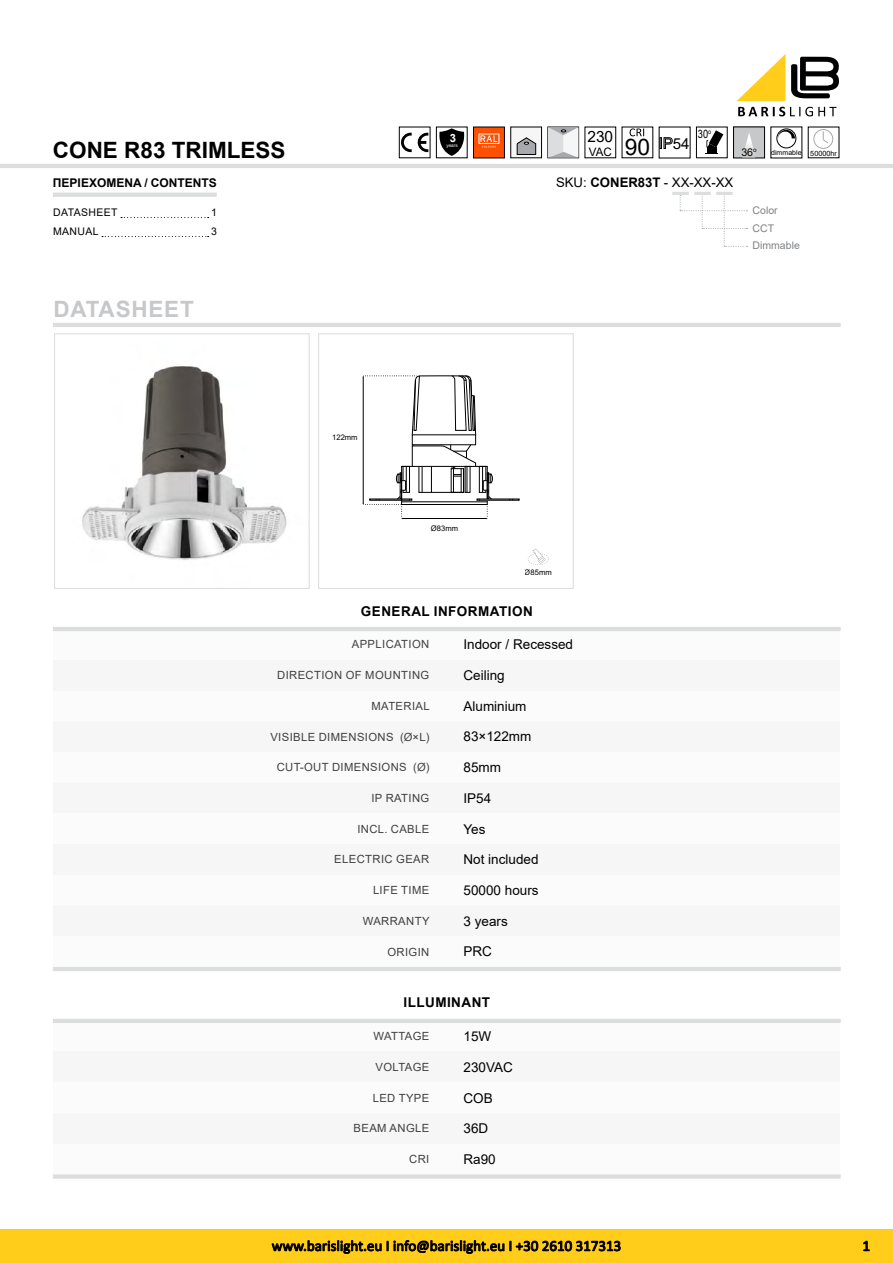
<style>
.page{position:relative;width:893px;height:1263px;background:#fff}
.page>*{position:absolute;margin:0;border:0;box-sizing:border-box;transform-origin:0 0}
.t1{font:22.8px "Arial";color:#000}
.t2{font:700 22.5px "Arial";color:#000}
.t3{font:700 22.5px "Arial";letter-spacing:.035em;color:#c7c8ca}
.t4{font:15.45px "Arial";color:#000}
.t5{font:15px "Calibri";color:#000}
.t6{font:13.5px "Arial";color:#000}
.t7{font:700 13.5px "Arial";letter-spacing:.035em;color:#000}
.t8{font:13.2px "Arial";color:#000}
.t9{font:700 12px "Arial";color:#000}
.t10{font:11.55px "Arial";color:#000}
.t11{font:11.4px "Arial Narrow";color:#000}
.t12{font:11.25px "Arial";letter-spacing:.035em;color:#414042}
.t13{font:11.25px "Arial";letter-spacing:.015em;color:#414042}
.t14{font:700 11.25px "Arial";color:#fff}
.t15{font:10.65px "Arial";color:#000}
.t16{font:10.5px "Arial";letter-spacing:.035em;color:#000}
.t17{font:10.5px "Arial";color:#808285}
.t18{font:7.65px "Arial";color:#000}
.t19{font:7.65px "Arial";color:#010101}
.t20{font:7.05px "Arial";color:#000}
.t21{font:4.65px "Arial";color:#fff}
.s1{font-weight:700}
.s2{font-size:7.2px}
</style>
<div class="page">
<svg style="left:738px;top:107px;width:98px;height:9px"></svg>
<svg style="left:791px;top:57px;width:48px;height:41px"></svg>
<svg style="left:737px;top:54px;width:48px;height:47px"></svg>
<div style="left:0;top:1229px;width:893px;height:34px;background:#ffcd1a"></div>
<svg style="left:272px;top:1240px;width:109px;height:13px"></svg>
<svg style="left:394px;top:1240px;width:110px;height:13px"></svg>
<svg style="left:510px;top:1241px;width:110px;height:10px"></svg>
<hr style="left:0;top:164px;width:893px;height:4px;background:#dcddde">
<svg style="left:863px;top:1241px;width:6px;height:10px"></svg>
<svg style="left:401px;top:133px;width:11px;height:19px"></svg>
<svg style="left:418px;top:133px;width:10px;height:19px"></svg>
<svg style="left:548px;top:127px;width:30px;height:31px"></svg>
<div style="left:511px;top:127px;width:31px;height:31px;background:#f6f6f6"></div>
<svg style="left:517px;top:138px;width:19px;height:17px"></svg>
<svg style="left:121px;top:217px;width:88px;height:1px"></svg>
<svg style="left:102px;top:236px;width:107px;height:1px"></svg>
<div style="left:473px;top:127px;width:31px;height:31px;background:#ff5001"></div>
<svg style="left:478px;top:134px;width:21px;height:14px"></svg>
<div style="left:53px;top:629px;width:393px;height:31px;background:#fbfbfb"></div>
<div style="left:53px;top:1021px;width:393px;height:30px;background:#fbfbfb"></div>
<div style="left:53px;top:875px;width:393px;height:30px;background:#fbfbfb"></div>
<div style="left:53px;top:813px;width:393px;height:31px;background:#fbfbfb"></div>
<div style="left:53px;top:936px;width:393px;height:31px;background:#fbfbfb"></div>
<div style="left:53px;top:721px;width:393px;height:31px;background:#f6f6f6"></div>
<div style="left:53px;top:1113px;width:393px;height:31px;background:#f6f6f6"></div>
<div style="left:53px;top:782px;width:393px;height:31px;background:#f6f6f6"></div>
<div style="left:53px;top:844px;width:393px;height:31px;background:#f6f6f6"></div>
<div style="left:53px;top:752px;width:393px;height:30px;background:#fbfbfb"></div>
<div style="left:53px;top:1144px;width:393px;height:30px;background:#fbfbfb"></div>
<div style="left:53px;top:690px;width:393px;height:31px;background:#fbfbfb"></div>
<div style="left:53px;top:1082px;width:393px;height:31px;background:#fbfbfb"></div>
<div style="left:446px;top:629px;width:394px;height:31px;background:#fbfbfb"></div>
<div style="left:446px;top:1021px;width:394px;height:30px;background:#fbfbfb"></div>
<div style="left:446px;top:875px;width:394px;height:30px;background:#fbfbfb"></div>
<div style="left:446px;top:813px;width:394px;height:31px;background:#fbfbfb"></div>
<div style="left:446px;top:936px;width:394px;height:31px;background:#fbfbfb"></div>
<div style="left:446px;top:721px;width:394px;height:31px;background:#f6f6f6"></div>
<div style="left:446px;top:1113px;width:394px;height:31px;background:#f6f6f6"></div>
<div style="left:446px;top:782px;width:394px;height:31px;background:#f6f6f6"></div>
<div style="left:446px;top:844px;width:394px;height:31px;background:#f6f6f6"></div>
<div style="left:446px;top:752px;width:394px;height:30px;background:#fbfbfb"></div>
<div style="left:446px;top:1144px;width:394px;height:30px;background:#fbfbfb"></div>
<div style="left:446px;top:690px;width:394px;height:31px;background:#fbfbfb"></div>
<div style="left:446px;top:1082px;width:394px;height:31px;background:#fbfbfb"></div>
<div style="left:53px;top:660px;width:393px;height:30px;background:#f6f6f6"></div>
<div style="left:53px;top:1051px;width:393px;height:31px;background:#f6f6f6"></div>
<div style="left:53px;top:905px;width:393px;height:31px;background:#f6f6f6"></div>
<div style="left:446px;top:660px;width:394px;height:30px;background:#f6f6f6"></div>
<div style="left:446px;top:1051px;width:394px;height:31px;background:#f6f6f6"></div>
<div style="left:446px;top:905px;width:394px;height:31px;background:#f6f6f6"></div>
<hr style="left:53px;top:627px;width:788px;height:4px;background:#dcddde">
<hr style="left:53px;top:1019px;width:788px;height:4px;background:#dcddde">
<hr style="left:53px;top:323px;width:788px;height:4px;background:#dcddde">
<hr style="left:53px;top:193px;width:164px;height:4px;background:#dcddde">
<hr style="left:53px;top:967px;width:788px;height:4px;background:#dcddde">
<div style="left:53px;top:1174px;width:788px;height:5px;background:#dcddde"></div>
<div style="left:813px;top:129px;width:20px;height:20px;border:1px solid #a7a9ac;border-radius:50%"></div>
<svg style="left:823px;top:131px;width:5px;height:12px"></svg>
<svg style="left:778px;top:130px;width:17px;height:8px"></svg>
<div style="left:777px;top:129px;width:19px;height:19px;border:1px solid #000;border-radius:50%"></div>
<img style="left:82px;top:366px;width:205px;height:194px">
<div style="left:54px;top:333px;width:256px;height:256px;border:1px solid #dcddde"></div>
<hr style="left:363px;top:377px;width:1px;height:126px;background:#000">
<svg style="left:362px;top:444px;width:131px;height:75px"></svg>
<svg style="left:362px;top:375px;width:114px;height:60px"></svg>
<svg style="left:528px;top:549px;width:21px;height:16px"></svg>
<div style="left:318px;top:333px;width:256px;height:256px;border:1px solid #dcddde"></div>
<div style="left:436px;top:127px;width:31px;height:31px;border:1px solid #000"></div>
<svg style="left:437px;top:128px;width:30px;height:28px"></svg>
<svg style="left:680px;top:195px;width:67px;height:52px"></svg>
<hr style="left:672px;top:192px;width:17px;height:3px;background:#dcddde">
<hr style="left:694px;top:192px;width:17px;height:3px;background:#dcddde">
<hr style="left:716px;top:192px;width:17px;height:3px;background:#dcddde">
<svg style="left:630px;top:128px;width:14px;height:8px"></svg>
<svg style="left:660px;top:138px;width:12px;height:11px"></svg>
<div style="left:733px;top:127px;width:32px;height:31px;background:#c7c8ca"></div>
<div style="left:733px;top:127px;width:32px;height:31px;border:1px solid #000"></div>
<img style="left:742px;top:133px;width:13px;height:25px">
<div style="left:707px;top:148px;width:9px;height:6px;background:#000"></div>
<svg style="left:707px;top:130px;width:16px;height:18px"></svg>
<h2 class="t2" style="left:53px;top:134px;width:234px">CONE R83 TRIMLESS</h2>
<p class="t9" style="left:53px;top:174px;width:165px">ΠΕΡΙΕΧΟΜΕΝΑ / CONTENTS</p>
<p class="t16" style="left:53px;top:205px;width:66px">DATASHEET</p>
<p class="t16" style="left:211px;top:205px;width:7px">1</p>
<p class="t16" style="left:53px;top:224px;width:47px">MANUAL</p>
<p class="t16" style="left:211px;top:224px;width:7px">3</p>
<h2 class="t3" style="left:53px;top:293px;width:111px">DATASHEET</h2>
<p class="t14" style="left:450px;top:130px;width:8px">3</p>
<p class="t21" style="left:446px;top:142px;width:13px">YEARS</p>
<p class="t11" style="left:698px;top:125px;width:15px">30<sup>ο</sup></p>
<h3 class="t4" style="left:587px;top:125px;width:27px">230</h3>
<p class="t10" style="left:589px;top:143px;width:9px">VAC</p>
<p class="t15" style="left:741px;top:145px;width:17px">36<sup>O</sup></p>
<h1 class="t1" style="left:625px;top:131px;width:66px">90 <sup>54</sup></h1>
<p class="t8" style="left:556px;top:174px;width:179px">SKU : <span class="s1">CONER83T</span> - XX-XX-XX</p>
<p class="t20" style="left:771px;top:148px;width:67px">DIMMABLE <span class="s2">50000HR</span></p>
<p class="t17" style="left:753px;top:203px;width:27px">COLOR</p>
<p class="t17" style="left:753px;top:238px;width:49px">DIMMABLE</p>
<p class="t17" style="left:753px;top:221px;width:8px">CCT</p>
<p class="t18" style="left:332px;top:432px;width:27px">122MM</p>
<p class="t18" style="left:431px;top:523px;width:29px">Ø83MM</p>
<p class="t19" style="left:525px;top:567px;width:29px">Ø85MM</p>
<p class="t7" style="left:361px;top:601px;width:22px">GENER</p>
<p class="t7" style="left:411px;top:601px;width:57px">AL IN FORM</p>
<p class="t7" style="left:490px;top:601px;width:19px">ATION</p>
<p class="t12" style="left:352px;top:637px;width:79px">APPLICATION</p>
<p class="t6" style="left:464px;top:635px;width:111px">I NDOOR / RECESSED</p>
<p class="t12" style="left:277px;top:667px;width:154px">DIRECTION OF MOUNTING</p>
<p class="t6" style="left:464px;top:666px;width:43px">CEILING</p>
<p class="t12" style="left:372px;top:698px;width:60px">MATERIAL</p>
<p class="t6" style="left:464px;top:697px;width:65px">ALUMINIUM</p>
<p class="t12" style="left:270px;top:729px;width:161px">VISIBLE DIMENSIONS (Ø×L)</p>
<p class="t6" style="left:464px;top:727px;width:69px">83×122MM</p>
<p class="t12" style="left:277px;top:760px;width:154px">CUT-OUT DIMENSIONS (Ø)</p>
<p class="t6" style="left:464px;top:758px;width:39px">85MM</p>
<p class="t12" style="left:371px;top:790px;width:59px">IP RATING</p>
<p class="t6" style="left:464px;top:789px;width:29px">IP54</p>
<p class="t12" style="left:357px;top:821px;width:73px">INCL. CABLE</p>
<p class="t6" style="left:464px;top:819px;width:24px">YES</p>
<p class="t12" style="left:334px;top:852px;width:96px">ELECTRIC GEAR</p>
<p class="t6" style="left:464px;top:850px;width:77px">NOT INCLUDED</p>
<p class="t12" style="left:373px;top:882px;width:58px">LIFE TIME</p>
<p class="t6" style="left:464px;top:881px;width:77px">50000 HOURS</p>
<p class="t12" style="left:363px;top:913px;width:68px">WARRANTY</p>
<p class="t6" style="left:464px;top:912px;width:46px">3 YEARS</p>
<p class="t12" style="left:387px;top:944px;width:43px">ORIGIN</p>
<p class="t6" style="left:464px;top:942px;width:10px">PRC</p>
<p class="t7" style="left:403px;top:993px;width:41px">ILLUMIN</p>
<p class="t7" style="left:462px;top:993px;width:20px">ANT</p>
<p class="t13" style="left:373px;top:1029px;width:57px">WATTAGE</p>
<p class="t6" style="left:464px;top:1027px;width:29px">15W</p>
<p class="t12" style="left:375px;top:1059px;width:55px">VOLTAGE</p>
<p class="t6" style="left:464px;top:1058px;width:33px">230VAC</p>
<p class="t12" style="left:373px;top:1090px;width:58px">LED TYPE</p>
<p class="t6" style="left:464px;top:1088px;width:11px">COB</p>
<p class="t12" style="left:354px;top:1121px;width:77px">BEAM ANGLE</p>
<p class="t6" style="left:464px;top:1119px;width:26px">36D</p>
<p class="t12" style="left:409px;top:1151px;width:8px">CRI</p>
<p class="t6" style="left:464px;top:1150px;width:34px">RA90</p>
<h3 class="t5" style="left:272px;top:1235px;width:351px">www.barislight.eu I info@barislight.eu Ι +30 2610 317313</h3>
<h3 class="t5" style="left:862px;top:1235px;width:9px">1</h3>
</div>
